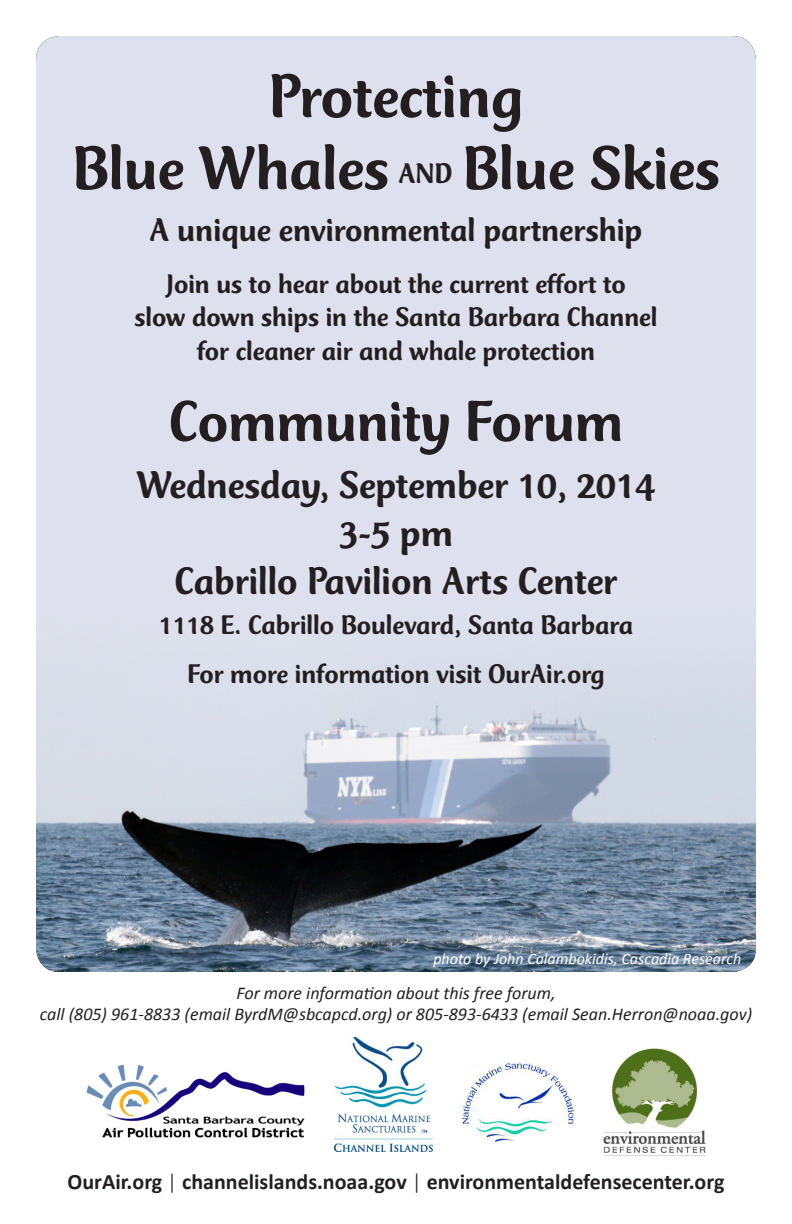
<style>
.page{position:relative;width:792px;height:1224px;background:#fff}
.page>*{position:absolute;margin:0;border:0;box-sizing:border-box;transform-origin:0 0}
.t1{font:500 64px/72px "CT Mercurius Std";color:#231f20;text-align:center}
.t2{font:500 60px "CT Mercurius Std";color:#231f20}
.t3{font:500 40px "CT Mercurius Std";color:#231f20}
.t4{font:500 34px "CT Mercurius Std";color:#231f20}
.t5{font:500 28px/33.6px "CT Mercurius Std";color:#231f20;text-align:center}
.t6{font:700 22px "Calibri";color:#231f20}
.t7{font:italic 18px/21.6px "Calibri";color:#231f20;text-align:center}
.t8{font:italic 16px "Calibri";color:#fff}
.s1{font-size:29.4px}
.s2{font-weight:300}
</style>
<div class="page">
<img style="left:36px;top:36px;width:720px;height:936px">
<img style="left:334px;top:1038px;width:99px;height:113px">
<img style="left:603px;top:1049px;width:102px;height:107px">
<img style="left:461px;top:1063px;width:114px;height:79px">
<img style="left:86px;top:1064px;width:219px;height:74px">
<p class="t1" style="left:72px;top:62px;width:649px">Protecting<br>Blue Whales <span class="s1">and</span> Blue Skies</p>
<p class="t4" style="left:150px;top:212px;width:494px">A unique environmental partnership</p>
<p class="t5" style="left:134px;top:267px;width:525px">Join us to hear about the current effort to<br>slow down ships in the Santa Barbara Channel for cleaner air and whale protection</p>
<p class="t2" style="left:169px;top:390px;width:456px">Community Forum</p>
<p class="t3" style="left:137px;top:464px;width:520px">Wednesday, September 10, 2014</p>
<p class="t3" style="left:339px;top:512px;width:115px">3-5 pm</p>
<p class="t3" style="left:175px;top:560px;width:444px">Cabrillo Pavilion Arts Center</p>
<p class="t5" style="left:159px;top:609px;width:476px">1118 E. Cabrillo Boulevard, Santa Barbara</p>
<p class="t5" style="left:187px;top:658px;width:419px">For more information visit OurAir.org</p>
<p class="t8" style="left:433px;top:947px;width:310px">photo by John Calambokidis, Cascadia Research</p>
<p class="t7" style="left:40px;top:981px;width:714px">For more information about this free forum,<br>call (805) 961-8833 (email ByrdM@sbcapcd.org) or 805-893-6433 (email Sean.Herron@noaa.gov)</p>
<p class="t6" style="left:68px;top:1167px;width:658px">OurAir.org <span class="s2">|</span> channelislands.noaa.gov <span class="s2">|</span> environmentaldefensecenter.org</p>
</div>
